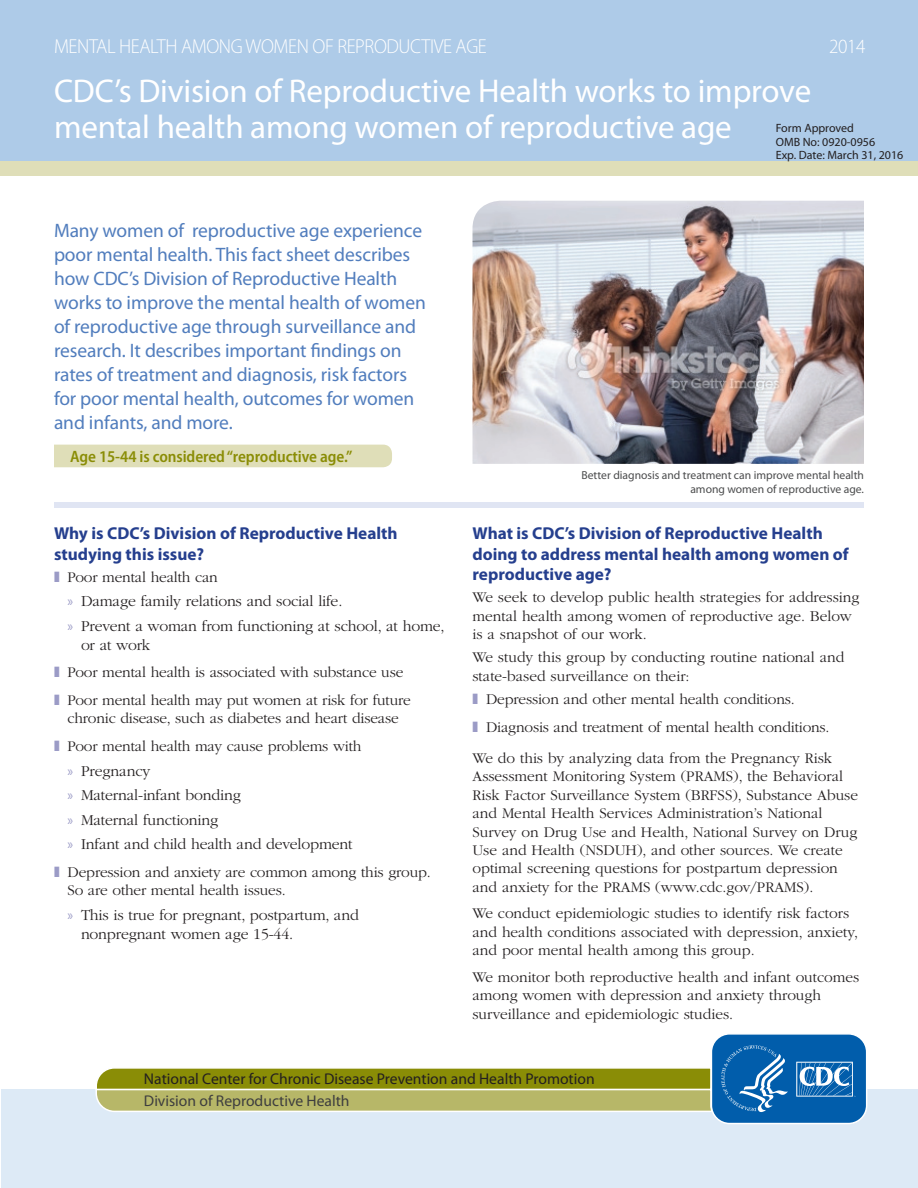
<style>
.page{position:relative;width:918px;height:1188px;background:#fff}
.page>*{position:absolute;margin:0;border:0;box-sizing:border-box;transform-origin:0 0}
.t1{font:33px/36px "Myriad Pro";letter-spacing:-.005em;color:#fff}
.t2{font:300 20.25px "Myriad Pro";letter-spacing:-.02em;color:#fff;scale:.95 1}
.t3{font:19.5px/24px "Myriad Pro";letter-spacing:-.005em;color:#517dbd}
.t4{font:700 17.25px/20.7px "Myriad Pro";color:#253f8e}
.t5{font:600 semi-condensed 16.5px "Myriad Pro";letter-spacing:-.005em;color:#8a8d06}
.t6{font:300 15.75px/24.6px "ITC Garamond Std";letter-spacing:-.01em;color:#231f20}
.t7{font:15.6px "Myriad Pro";color:#231f20}
.t8{font:15.6px "Myriad Pro";color:#3e3e3f}
.t9{font:300 15.3px/18.5px "ITC Garamond Std";color:#231f20}
.t10{font:12px/13.5px "Myriad Pro";color:#231f20}
.t11{font:11.7px/14px "Myriad Pro";color:#4b4c4d;text-align:right}
.s1{color:#9b9bc6}
.s2{font-family:"Myriad Pro";font-weight:400;font-size:15px;color:#9b9bc6}
</style>
<div class="page">
<div style="left:54px;top:502px;width:810px;height:5px;background:#e0e5f3"></div>
<div style="left:0;top:0;width:918px;height:162px;background:#aecbe8"></div>
<div style="left:54px;top:445px;width:338px;height:22px;background:#dfdeb8"></div>
<div style="left:1px;top:1089px;width:917px;height:99px;background:#ddeaf6"></div>
<svg style="left:95px;top:1034px;width:773px;height:90px"></svg>
<img style="left:472px;top:201px;width:392px;height:263px">
<div style="left:0;top:162px;width:918px;height:14px;background:#dfdeb8"></div>
<h2 class="t2" style="left:54px;top:35px;width:457px">MENTAL HEALTH AMONG WOMEN OF REPRODUCTIVE AGE</h2>
<h2 class="t2" style="left:829px;top:35px;width:40px">2014</h2>
<h1 class="t1" style="left:54px;top:73px;width:759px">CDC’s Division of Reproductive Health works to improve mental health among women of reproductive age</h1>
<p class="t10" style="left:776px;top:121px;width:129px">Form Approved<br>OMB No: 0920-0956<br>Exp. Date: March 31, 2016</p>
<p class="t3" style="left:54px;top:218px;width:373px">Many women of reproductive age experience poor mental health. This fact sheet describes how CDC’s Division of Reproductive Health works to improve the mental health of women of reproductive age through surveillance and research. It describes important findings on rates of treatment and diagnosis, risk factors for poor mental health, outcomes for women and infants, and more.</p>
<p class="t5" style="left:70px;top:448px;width:284px">Age 15-44 is considered “reproductive age.”</p>
<p class="t4" style="left:54px;top:522px;width:345px">Why is CDC’s Division of Reproductive Health studying this issue?</p>
<p class="t9" style="left:54px;top:568px;width:165px"><span class="s1">❚❚</span> Poor mental health can</p>
<p class="t6" style="left:67px;top:589px;width:379px"><span class="s2">»</span> Damage family relations and social life.<br><span class="s2">»</span> Prevent a woman from functioning at school, at home,</p>
<p class="t6" style="left:81px;top:633px;width:71px">or at work</p>
<p class="t9" style="left:54px;top:659px;width:358px;line-height:27.6px"><span class="s1">❚❚</span> Poor mental health is associated with substance use<br><span class="s1">❚❚</span> Poor mental health may put women at risk for future</p>
<p class="t9" style="left:54px;top:705px;width:346px;line-height:27.6px;text-indent:13px">chronic disease, such as diabetes and heart disease <span class="s1">❚❚</span> Poor mental health may cause problems with</p>
<p class="t6" style="left:67px;top:758px;width:287px"><span class="s2">»</span> Pregnancy<br><span class="s2">»</span> Maternal-infant bonding<br><span class="s2">»</span> Maternal functioning<br><span class="s2">»</span> Infant and child health and development</p>
<p class="t9" style="left:68px;top:863px;width:365px;text-indent:-13px"><span class="s1">❚❚</span> Depression and anxiety are common among this group.<br>So are other mental health issues.</p>
<p class="t6" style="left:81px;top:906px;width:279px;line-height:18.9px;text-indent:-14px"><span class="s2">»</span> This is true for pregnant, postpartum, and nonpregnant women age 15-44.</p>
<p class="t11" style="left:581px;top:467px;width:284px">Better diagnosis and treatment can improve mental health among women of reproductive age.</p>
<p class="t4" style="left:472px;top:522px;width:378px">What is CDC’s Division of Reproductive Health doing to address mental health among women of reproductive age?</p>
<p class="t9" style="left:472px;top:588px;width:388px">We seek to develop public health strategies for addressing mental health among women of reproductive age. Below is a snapshot of our work.</p>
<p class="t9" style="left:472px;top:649px;width:373px">We study this group by conducting routine national and state-based surveillance on their:</p>
<p class="t9" style="left:473px;top:686px;width:359px;line-height:27.6px"><span class="s1">❚❚</span> Depression and other mental health conditions.<br><span class="s1">❚❚</span> Diagnosis and treatment of mental health conditions.</p>
<p class="t9" style="left:473px;top:749px;width:387px">We do this by analyzing data from the Pregnancy Risk Assessment Monitoring System (PRAMS), the Behavioral Risk Factor Surveillance System (BRFSS), Substance Abuse and Mental Health Services Administration’s National Survey on Drug Use and Health, National Survey on Drug Use and Health (NSDUH), and other sources. We create optimal screening questions for postpartum depression and anxiety for the PRAMS (www.cdc.gov/PRAMS).</p>
<p class="t9" style="left:473px;top:905px;width:387px">We conduct epidemiologic studies to identify risk factors and health conditions associated with depression, anxiety, and poor mental health among this group.</p>
<p class="t9" style="left:473px;top:968px;width:388px">We monitor both reproductive health and infant outcomes among women with depression and anxiety through surveillance and epidemiologic studies.</p>
<p class="t7" style="left:144px;top:1069px;width:452px">National Center for Chronic Disease Prevention and Health Promotion</p>
<p class="t8" style="left:144px;top:1091px;width:207px">Division of Reproductive Health</p>
</div>
